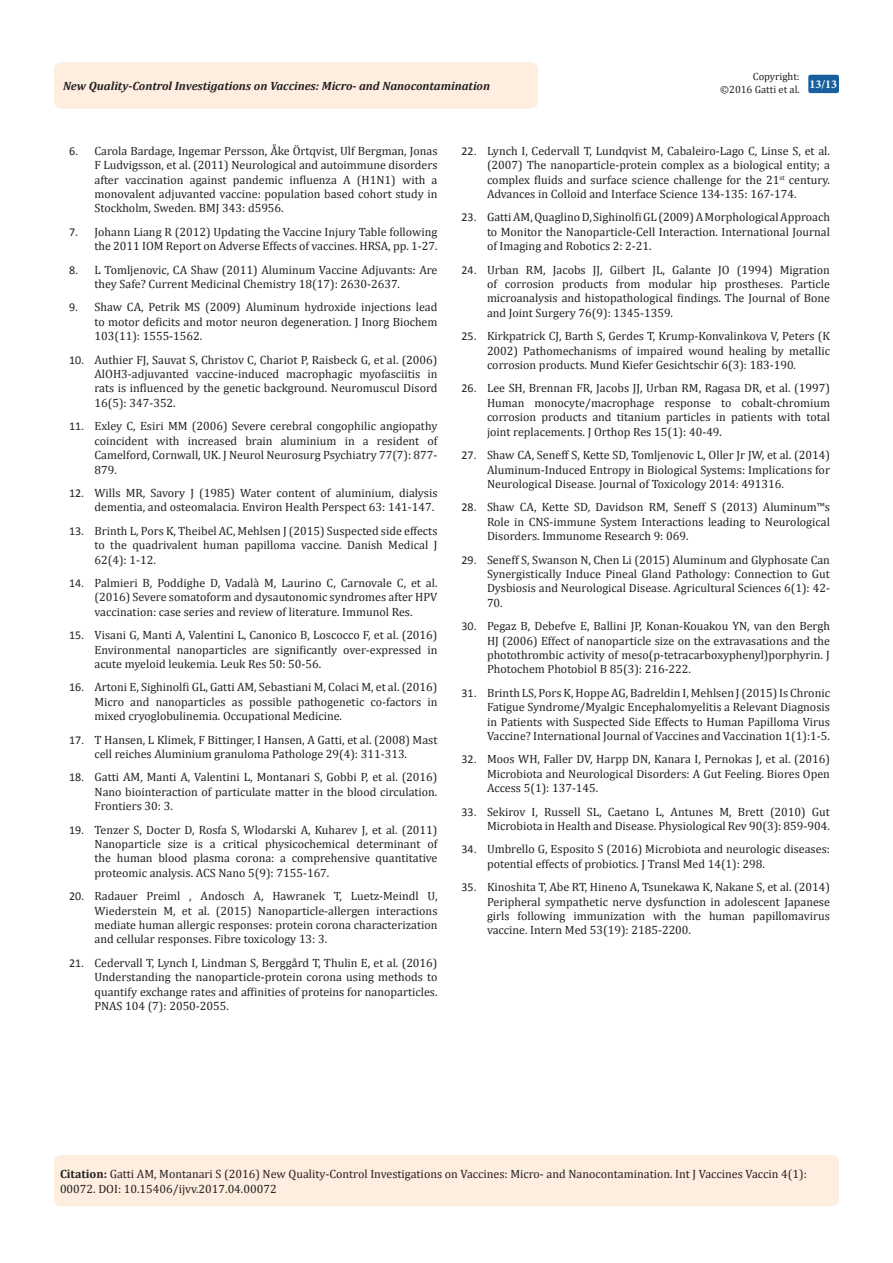
<style>
.page{position:relative;width:893px;height:1263px;background:#fff}
.page>*{position:absolute;margin:0;border:0;box-sizing:border-box;transform-origin:0 0}
.t1{font:12px/14.4px "Cambria";color:#231f20;text-align:justify}
.t2{font:italic 700 12px "Cambria";color:#231f20}
.t3{font:700 12px "Minion Pro";color:#fff}
.t4{font:10.5px/12.6px "Cambria";color:#231f20;text-align:right}
.s1{font-family:"Calibri"}
.s2{font-weight:700}
</style>
<div class="page">
<div style="left:54px;top:62px;width:484px;height:47px;background:#feeee0;border-radius:8px"></div>
<div style="left:808px;top:75px;width:31px;height:18px;background:#18609d;border-radius:2px"></div>
<div style="left:54px;top:1155px;width:785px;height:51px;background:#feeee0;border-radius:7px"></div>
<p class="t4" style="left:720px;top:70px;width:81px">Copyright: ©2016 Gatti et al.</p>
<p class="t2" style="left:63px;top:78px;width:429px">New Quality-Control Investigations on Vaccines: Micro- and Nanocontamination</p>
<p class="t3" style="left:809px;top:76px;width:29px">13/13</p>
<p class="t1" style="left:94px;top:144px;width:344px;text-indent:-26px"><span class="s1">6.</span> Carola Bardage, Ingemar Persson, Åke Örtqvist, Ulf Bergman, Jonas F Ludvigsson, et al. (2011) Neurological and autoimmune disorders after vaccination against pandemic influenza A (H1N1) with a monovalent adjuvanted vaccine: population based cohort study in Stockholm, Sweden. BMJ 343: d5956.</p>
<p class="t1" style="left:69px;top:225px;width:370px;text-align:right"><span class="s1">7.</span> Johann Liang R (2012) Updating the Vaccine Injury Table following the 2011 IOM Report on Adverse Effects of vaccines. HRSA, pp. 1-27.</p>
<p class="t1" style="left:94px;top:262px;width:344px;text-indent:-26px"><span class="s1">8.</span> L Tomljenovic, CA Shaw (2011) Aluminum Vaccine Adjuvants: Are they Safe? Current Medicinal Chemistry 18(17): 2630-2637.</p>
<p class="t1" style="left:94px;top:300px;width:344px;text-indent:-26px"><span class="s1">9.</span> Shaw CA, Petrik MS (2009) Aluminum hydroxide injections lead to motor deficits and motor neuron degeneration. J Inorg Biochem 103(11): 1555-1562.</p>
<p class="t1" style="left:94px;top:352px;width:344px;text-indent:-26px"><span class="s1">10.</span> Authier FJ, Sauvat S, Christov C, Chariot P, Raisbeck G, et al. (2006)<br>AlOH3-adjuvanted vaccine-induced macrophagic myofasciitis in rats is influenced by the genetic background. Neuromuscul Disord 16(5): 347-352.</p>
<p class="t1" style="left:94px;top:419px;width:344px;text-indent:-26px"><span class="s1">11.</span> Exley C, Esiri MM (2006) Severe cerebral congophilic angiopathy coincident with increased brain aluminium in a resident of Camelford, Cornwall, UK. J Neurol Neurosurg Psychiatry 77(7): 877- 879.</p>
<p class="t1" style="left:69px;top:486px;width:370px;text-align:right"><span class="s1">12.</span> Wills MR, Savory J (1985) Water content of aluminium, dialysis dementia, and osteomalacia. Environ Health Perspect 63: 141-147.</p>
<p class="t1" style="left:94px;top:523px;width:344px;text-indent:-26px"><span class="s1">13.</span> Brinth L, Pors K, Theibel AC, Mehlsen J (2015) Suspected side effects to the quadrivalent human papilloma vaccine. Danish Medical J 62(4): 1-12.</p>
<p class="t1" style="left:94px;top:576px;width:344px;text-indent:-26px"><span class="s1">14.</span> Palmieri B, Poddighe D, Vadalà M, Laurino C, Carnovale C, et al. (2016) Severe somatoform and dysautonomic syndromes after HPV vaccination: case series and review of literature. Immunol Res.</p>
<p class="t1" style="left:94px;top:628px;width:344px;text-indent:-26px"><span class="s1">15.</span> Visani G, Manti A, Valentini L, Canonico B, Loscocco F, et al. (2016)<br>Environmental nanoparticles are significantly over-expressed in acute myeloid leukemia. Leuk Res 50: 50-56.</p>
<p class="t1" style="left:94px;top:680px;width:344px;text-indent:-26px"><span class="s1">16.</span> Artoni E, Sighinolfi GL, Gatti AM, Sebastiani M, Colaci M, et al. (2016)<br>Micro and nanoparticles as possible pathogenetic co-factors in mixed cryoglobulinemia. Occupational Medicine.</p>
<p class="t1" style="left:69px;top:732px;width:370px;text-align:center"><span class="s1">17.</span> T Hansen, L Klimek, F Bittinger, I Hansen, A Gatti, et al. (2008) Mast cell reiches Aluminium granuloma Pathologe 29(4): 311-313.</p>
<p class="t1" style="left:94px;top:770px;width:344px;text-indent:-26px"><span class="s1">18.</span> Gatti AM, Manti A, Valentini L, Montanari S, Gobbi P, et al. (2016)<br>Nano biointeraction of particulate matter in the blood circulation.<br>Frontiers 30: 3.</p>
<p class="t1" style="left:94px;top:822px;width:344px;text-indent:-26px"><span class="s1">19.</span> Tenzer S, Docter D, Rosfa S, Wlodarski A, Kuharev J, et al. (2011)<br>Nanoparticle size is a critical physicochemical determinant of the human blood plasma corona: a comprehensive quantitative proteomic analysis. ACS Nano 5(9): 7155-167.</p>
<p class="t1" style="left:94px;top:889px;width:344px;text-indent:-26px"><span class="s1">20.</span> Radauer Preiml , Andosch A, Hawranek T, Luetz-Meindl U, Wiederstein M, et al. (2015) Nanoparticle-allergen interactions mediate human allergic responses: protein corona characterization and cellular responses. Fibre toxicology 13: 3.</p>
<p class="t1" style="left:94px;top:955px;width:344px;text-indent:-26px"><span class="s1">21.</span> Cedervall T, Lynch I, Lindman S, Berggård T, Thulin E, et al. (2016)<br>Understanding the nanoparticle-protein corona using methods to quantify exchange rates and affinities of proteins for nanoparticles.<br>PNAS 104 (7): 2050-2055.</p>
<p class="t1" style="left:487px;top:144px;width:344px;text-indent:-26px"><span class="s1">22.</span> Lynch I, Cedervall T, Lundqvist M, Cabaleiro-Lago C, Linse S, et al. (2007) The nanoparticle-protein complex as a biological entity; a complex fluids and surface science challenge for the 21<sup>st</sup> century.<br>Advances in Colloid and Interface Science 134-135: 167-174.</p>
<p class="t1" style="left:487px;top:210px;width:344px;text-indent:-26px"><span class="s1">23.</span> Gatti AM, Quaglino D, Sighinolfi GL (2009) A Morphological Approach to Monitor the Nanoparticle-Cell Interaction. International Journal of Imaging and Robotics 2: 2-21.</p>
<p class="t1" style="left:487px;top:262px;width:344px;text-indent:-26px"><span class="s1">24.</span> Urban RM, Jacobs JJ, Gilbert JL, Galante JO (1994) Migration of corrosion products from modular hip prostheses. Particle microanalysis and histopathological findings. The Journal of Bone and Joint Surgery 76(9): 1345-1359.</p>
<p class="t1" style="left:487px;top:329px;width:344px;text-indent:-26px"><span class="s1">25.</span> Kirkpatrick CJ, Barth S, Gerdes T, Krump-Konvalinkova V, Peters (K 2002) Pathomechanisms of impaired wound healing by metallic corrosion products. Mund Kiefer Gesichtschir 6(3): 183-190.</p>
<p class="t1" style="left:487px;top:381px;width:344px;text-indent:-26px"><span class="s1">26.</span> Lee SH, Brennan FR, Jacobs JJ, Urban RM, Ragasa DR, et al. (1997)<br>Human monocyte/macrophage response to cobalt-chromium corrosion products and titanium particles in patients with total joint replacements. J Orthop Res 15(1): 40-49.</p>
<p class="t1" style="left:487px;top:448px;width:344px;text-indent:-26px"><span class="s1">27.</span> Shaw CA, Seneff S, Kette SD, Tomljenovic L, Oller Jr JW, et al. (2014)<br>Aluminum-Induced Entropy in Biological Systems: Implications for Neurological Disease. Journal of Toxicology 2014: 491316.</p>
<p class="t1" style="left:487px;top:500px;width:344px;text-indent:-26px"><span class="s1">28.</span> Shaw CA, Kette SD, Davidson RM, Seneff S (2013) Aluminum™s Role in CNS-immune System Interactions leading to Neurological Disorders. Immunome Research 9: 069.</p>
<p class="t1" style="left:487px;top:552px;width:344px;text-indent:-26px"><span class="s1">29.</span> Seneff S, Swanson N, Chen Li (2015) Aluminum and Glyphosate Can Synergistically Induce Pineal Gland Pathology: Connection to Gut Dysbiosis and Neurological Disease. Agricultural Sciences 6(1): 42- 70.</p>
<p class="t1" style="left:487px;top:619px;width:344px;text-indent:-26px"><span class="s1">30.</span> Pegaz B, Debefve E, Ballini JP, Konan-Kouakou YN, van den Bergh HJ (2006) Effect of nanoparticle size on the extravasations and the photothrombic activity of meso(p-tetracarboxyphenyl)porphyrin. J Photochem Photobiol B 85(3): 216-222.</p>
<p class="t1" style="left:487px;top:685px;width:344px;text-indent:-26px"><span class="s1">31.</span> Brinth LS, Pors K, Hoppe AG, Badreldin I, Mehlsen J (2015) Is Chronic Fatigue Syndrome/Myalgic Encephalomyelitis a Relevant Diagnosis in Patients with Suspected Side Effects to Human Papilloma Virus Vaccine? International Journal of Vaccines and Vaccination 1(1):1-5.</p>
<p class="t1" style="left:487px;top:752px;width:344px;text-indent:-26px"><span class="s1">32.</span> Moos WH, Faller DV, Harpp DN, Kanara I, Pernokas J, et al. (2016)<br>Microbiota and Neurological Disorders: A Gut Feeling. Biores Open Access 5(1): 137-145.</p>
<p class="t1" style="left:461px;top:804px;width:370px;text-align:right"><span class="s1">33.</span> Sekirov I, Russell SL, Caetano L, Antunes M, Brett (2010) Gut<br>Microbiota in Health and Disease. Physiological Rev 90(3): 859-904.</p>
<p class="t1" style="left:487px;top:842px;width:344px;text-indent:-26px"><span class="s1">34.</span> Umbrello G, Esposito S (2016) Microbiota and neurologic diseases: potential effects of probiotics. J Transl Med 14(1): 298.</p>
<p class="t1" style="left:487px;top:880px;width:344px;text-indent:-26px"><span class="s1">35.</span> Kinoshita T, Abe RT, Hineno A, Tsunekawa K, Nakane S, et al. (2014)<br>Peripheral sympathetic nerve dysfunction in adolescent Japanese girls following immunization with the human papillomavirus vaccine. Intern Med 53(19): 2185-2200.</p>
<p class="t1" style="left:60px;top:1167px;width:748px"><span class="s2">Citation:</span> Gatti AM, Montanari S (2016) New Quality-Control Investigations on Vaccines: Micro- and Nanocontamination. Int J Vaccines Vaccin 4(1):<br>00072. DOI: 10.15406/ijvv.2017.04.00072</p>
</div>
